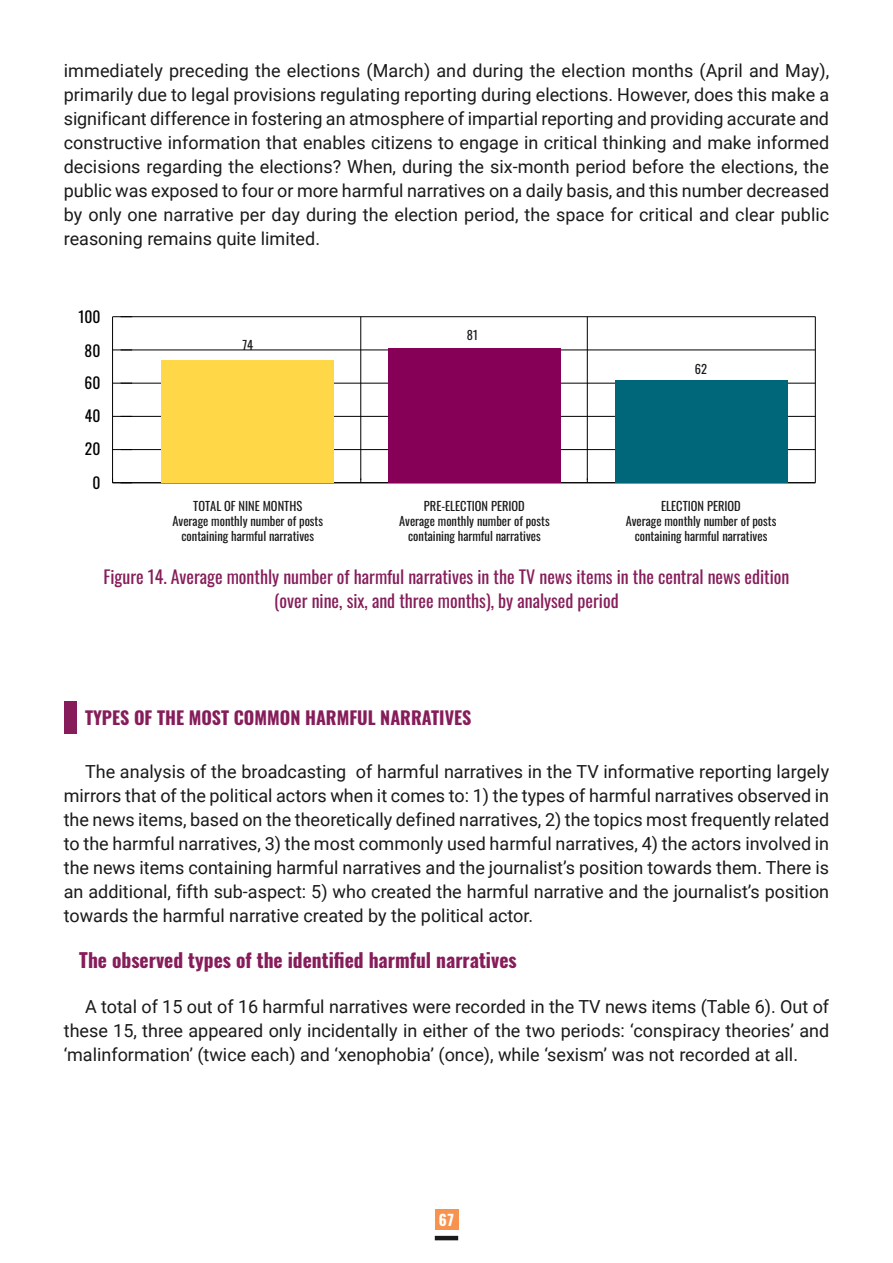
<style>
.page{position:relative;width:893px;height:1263px;background:#fff}
.page>*{position:absolute;margin:0;border:0;box-sizing:border-box;transform-origin:0 0}
.t1{font:700 19.5px "Oswald";color:#861d5a}
.t2{font:18px/24px "Roboto";color:#1a1a1a;text-align:justify}
.t3{font:18px/24px "Oswald";color:#861d5a;text-align:center}
.t4{font:700 18px "Oswald";color:#861d5a}
.t5{font:15.6px "Oswald";color:#000}
.t6{font:700 15px "Oswald";color:#fff}
.t7{font:12.45px/15px "Oswald";color:#1b1b1b;text-align:center}
</style>
<div class="page">
<div style="left:435px;top:1209px;width:23px;height:20px;background:#f7924f"></div>
<hr style="left:435px;top:1236px;width:23px;height:4px;background:#1a1a1a">
<div style="left:64px;top:701px;width:13px;height:33px;background:#861d5a"></div>
<hr style="left:815px;top:317px;width:1px;height:166px;background:#000">
<hr style="left:587px;top:317px;width:1px;height:163px;background:#000">
<hr style="left:360px;top:317px;width:1px;height:163px;background:#000">
<hr style="left:112px;top:317px;width:1px;height:166px;background:#000">
<svg style="left:112px;top:478px;width:9px;height:5px"></svg>
<svg style="left:113px;top:349px;width:19px;height:1px"></svg>
<hr style="left:121px;top:482px;width:694px;height:1px;background:#000">
<hr style="left:121px;top:449px;width:694px;height:1px;background:#000">
<hr style="left:121px;top:416px;width:694px;height:1px;background:#000">
<hr style="left:121px;top:383px;width:694px;height:1px;background:#000">
<hr style="left:121px;top:350px;width:694px;height:1px;background:#000">
<hr style="left:121px;top:316px;width:694px;height:1px;background:#000">
<div style="left:615px;top:380px;width:172px;height:103px;background:#00667a"></div>
<div style="left:388px;top:348px;width:173px;height:135px;background:#870058"></div>
<div style="left:161px;top:360px;width:173px;height:123px;background:#ffd747"></div>
<p class="t2" style="left:64px;top:58px;width:767px">immediately preceding the elections (March) and during the election months (April and May), primarily due to legal provisions regulating reporting during elections. However, does this make a significant difference in fostering an atmosphere of impartial reporting and providing accurate and constructive information that enables citizens to engage in critical thinking and make informed decisions regarding the elections? When, during the six-month period before the elections, the public was exposed to four or more harmful narratives on a daily basis, and this number decreased by only one narrative per day during the election period, the space for critical and clear public reasoning remains quite limited.</p>
<p class="t5" style="left:78px;top:302px;width:23px">100</p>
<p class="t5" style="left:85px;top:336px;width:17px">80</p>
<p class="t5" style="left:85px;top:369px;width:17px">60</p>
<p class="t5" style="left:85px;top:402px;width:17px">40</p>
<p class="t5" style="left:85px;top:435px;width:17px">20</p>
<p class="t5" style="left:92px;top:468px;width:10px">0</p>
<p class="t7" style="left:242px;top:336px;width:12px">74</p>
<p class="t7" style="left:467px;top:326px;width:12px">81</p>
<p class="t7" style="left:695px;top:360px;width:14px">62</p>
<p class="t7" style="left:172px;top:497px;width:152px">TOTAL OF NINE MONTHS<br>Average monthly number of posts containing harmful narratives</p>
<p class="t7" style="left:399px;top:497px;width:152px">PRE-ELECTION PERIOD<br>Average monthly number of posts containing harmful narratives</p>
<p class="t7" style="left:626px;top:497px;width:152px">ELECTION PERIOD<br>Average monthly number of posts containing harmful narratives</p>
<p class="t3" style="left:103px;top:563px;width:687px">Figure 14. Average monthly number of harmful narratives in the TV news items in the central news edition (over nine, six, and three months), by analysed period</p>
<p class="t4" style="left:85px;top:705px;width:388px">TYPES OF THE MOST COMMON HARMFUL NARRATIVES</p>
<p class="t2" style="left:64px;top:759px;width:767px;text-indent:21px">The analysis of the broadcasting of harmful narratives in the TV informative reporting largely mirrors that of the political actors when it comes to: 1) the types of harmful narratives observed in the news items, based on the theoretically defined narratives, 2) the topics most frequently related to the harmful narratives, 3) the most commonly used harmful narratives, 4) the actors involved in the news items containing harmful narratives and the journalist’s position towards them. There is an additional, fifth sub-aspect: 5) who created the harmful narrative and the journalist’s position towards the harmful narrative created by the political actor.</p>
<p class="t1" style="left:79px;top:946px;width:439px">The observed types of the identified harmful narratives</p>
<p class="t2" style="left:64px;top:994px;width:767px;text-indent:21px">A total of 15 out of 16 harmful narratives were recorded in the TV news items (Table 6). Out of these 15, three appeared only incidentally in either of the two periods: ‘conspiracy theories’ and ‘malinformation’ (twice each) and ‘xenophobia’ (once), while ‘sexism’ was not recorded at all.</p>
<p class="t6" style="left:439px;top:1209px;width:17px">67</p>
</div>
